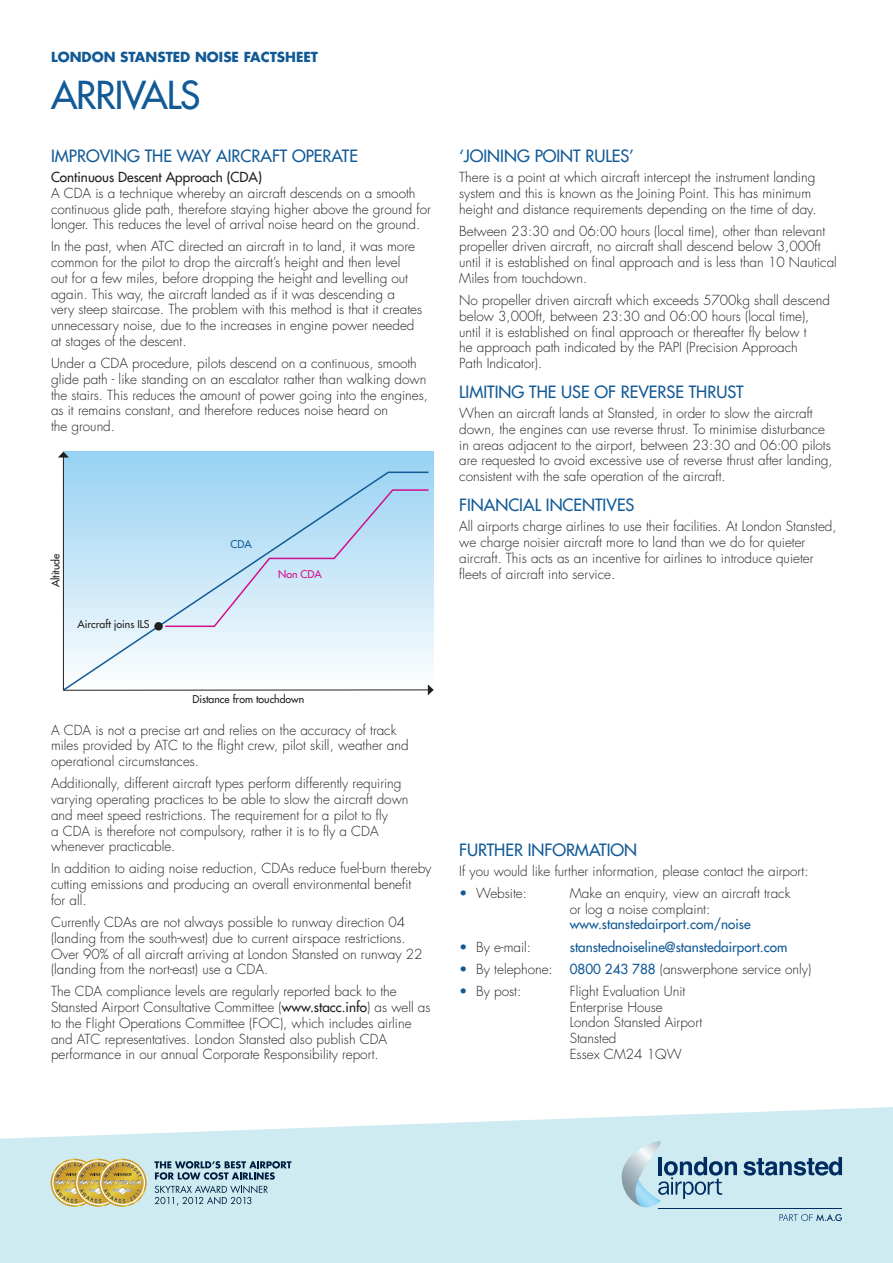
<style>
.page{position:relative;width:893px;height:1263px;background:#fff}
.page>*{position:absolute;margin:0;border:0;box-sizing:border-box;transform-origin:0 0}
.t1{font:37.5px "Futura LT";letter-spacing:-.03em;color:#125a96}
.t2{font:16.5px "Futura LT";color:#125a96}
.t3{font:300 13.5px/15.8px "Futura LT";color:#231f20}
.t4{font:13.5px "Futura LT";color:#125a96}
.t5{font:13.5px "Futura LT";color:#231f20}
.t6{font:700 13.5px "Futura LT";color:#125a96}
.t7{font:10.5px "Futura LT";color:#231f20}
.t8{font:10.5px "Futura LT";color:#d20e8c}
.t9{font:10.5px "Futura LT";color:#125a96}
.s1{font-weight:400}
.s2{color:#125a96}
.s3{font-weight:400;color:#125a96}
</style>
<div class="page">
<div style="left:63px;top:452px;width:371px;height:238px;background:linear-gradient(to bottom,#96d1f2,#fdfdfe)"></div>
<svg style="left:62px;top:471px;width:368px;height:221px"></svg>
<svg style="left:164px;top:489px;width:266px;height:139px;background:#c2e0f4"></svg>
<div style="left:154px;top:622px;width:9px;height:8px;background:#231f20;border-radius:50%"></div>
<hr style="left:63px;top:689px;width:366px;height:2px;background:#231f20">
<svg style="left:428px;top:684px;width:6px;height:11px"></svg>
<hr style="left:63px;top:457px;width:1px;height:233px;background:#231f20">
<svg style="left:58px;top:452px;width:11px;height:5px"></svg>
<svg style="left:0;top:1107px;width:893px;height:156px;background:#d2edf1"></svg>
<svg style="left:743px;top:1157px;width:99px;height:18px;background:#6c90ac"></svg>
<svg style="left:617px;top:1141px;width:120px;height:69px;background:#afceda"></svg>
<svg style="left:779px;top:1214px;width:63px;height:7px"></svg>
<hr style="left:658px;top:1208px;width:184px;height:1px;background:#002c62">
<svg style="left:154px;top:1161px;width:137px;height:44px;background:#9ebcc7"></svg>
<svg style="left:51px;top:1159px;width:96px;height:48px;background:#cab56b"></svg>
<p class="t6" style="left:51px;top:48px;width:269px">LONDON STANSTED NOISE FACTSHEET</p>
<h1 class="t1" style="left:51px;top:70px;width:148px">ARRIVALS</h1>
<p class="t2" style="left:51px;top:145px;width:308px">Improvi ng the way aircraft operate</p>
<p class="t5" style="left:51px;top:168px;width:190px">Continuous Descent Approach (CDA</p>
<p class="t5" style="left:258px;top:168px;width:5px">)</p>
<p class="t3" style="left:51px;top:185px;width:381px">A CDA is a technique whereby an aircraft descends on a smooth continuous glide path, therefore staying higher above the ground for longer. This reduces the level of arrival noise heard on the ground.</p>
<p class="t3" style="left:51px;top:239px;width:373px">In the past, when ATC directed an aircraft in to land, it was more common for the pilot to drop the aircraft’s height and then level<br>out for a few miles, before dropping the height and levelling out again. This way, the aircraft landed as if it was descending a<br>very steep staircase. The problem with this method is that it creates unnecessary noise, due to the increases in engine power needed at stages of the descent.</p>
<p class="t3" style="left:51px;top:356px;width:378px">Under a CDA procedure, pilots descend on a continuous, smooth glide path - like standing on an escalator rather than walking down the stairs. This reduces the amount of power going into the engines, as it remains constant, and therefore reduces noise heard on<br>the ground.</p>
<p class="t7" style="left:49px;top:587px;width:35px;rotate:-90deg">Altitude</p>
<p class="t7" style="left:78px;top:618px;width:73px">Aircraft joins ILS</p>
<p class="t9" style="left:231px;top:537px;width:9px">CDA</p>
<p class="t8" style="left:278px;top:567px;width:31px">Non CDA</p>
<p class="t7" style="left:192px;top:692px;width:113px">Distance from touchdown</p>
<p class="t3" style="left:51px;top:722px;width:359px">A CDA is not a precise art and relies on the accuracy of track miles provided by ATC to the flight crew, pilot skill, weather and operational circumstances.</p>
<p class="t3" style="left:51px;top:776px;width:359px">Additionally, different aircraft types perform differently requiring varying operating practices to be able to slow the aircraft down and meet speed restrictions. The requirement for a pilot to fly<br>a CDA is therefore not compulsory, rather it is to fly a CDA whenever practicable.</p>
<p class="t3" style="left:51px;top:861px;width:382px">In addition to aiding noise reduction, CDAs reduce fuel-burn thereby cutting emissions and producing an overall environmental benefit<br>for all.</p>
<p class="t3" style="left:51px;top:915px;width:373px">Currently CDAs are not always possible to runway direction 04 (landing from the south-west) due to current airspace restrictions.<br>Over 90% of all aircraft arriving at London Stansted on runway 22 (landing from the nort-east) use a CDA.</p>
<p class="t3" style="left:51px;top:984px;width:381px">The CDA compliance levels are regularly reported back to the Stansted Airport Consultative Committee (<span class="s1">www.stacc.info</span>) as well as to the Flight Operations Committee (FOC), which includes airline and ATC representatives. London Stansted also publish CDA performance in our annual Corporate Responsibility report.</p>
<p class="t2" style="left:459px;top:145px;width:176px">‘Joining Point Rules’</p>
<p class="t3" style="left:459px;top:170px;width:359px">There is a point at which aircraft intercept the instrument landing system and this is known as the Joining Point. This has minimum height and distance requirements depending on the time of day.</p>
<p class="t3" style="left:459px;top:223px;width:379px">Between 23:30 and 06:00 hours (local time), other than relevant propeller driven aircraft, no aircraft shall descend below 3,000ft until it is established on final approach and is less than 10 Nautical Miles from touchdown.</p>
<p class="t3" style="left:459px;top:293px;width:372px">No propeller driven aircraft which exceeds 5700kg shall descend below 3,000ft, between 23:30 and 06:00 hours (local time), until it is established on final approach or thereafter fly below t<br>he approach path indicated by the PAPI (Precision Approach<br>Path Indicator).</p>
<p class="t2" style="left:459px;top:381px;width:282px">Limiti ng the use of reverse thrust</p>
<p class="t3" style="left:459px;top:406px;width:375px">When an aircraft lands at Stansted, in order to slow the aircraft down, the engines can use reverse thrust. To minimise disturbance in areas adjacent to the airport, between 23:30 and 06:00 pilots are requested to avoid excessive use of reverse thrust after landing, consistent with the safe operation of the aircraft.</p>
<p class="t2" style="left:459px;top:494px;width:177px">Fi nancial Incentives</p>
<p class="t3" style="left:459px;top:519px;width:379px">All airports charge airlines to use their facilities. At London Stansted, we charge noisier aircraft more to land than we do for quieter aircraft. This acts as an incentive for airlines to introduce quieter fleets of aircraft into service.</p>
<p class="t2" style="left:459px;top:839px;width:179px">Further information</p>
<p class="t3" style="left:459px;top:863px;width:351px">If you would like further information, please contact the airport:</p>
<p class="t3" style="left:459px;top:885px;width:69px"><span class="s2">•</span> Website:</p>
<p class="t3" style="left:570px;top:885px;width:222px">Make an enquiry, view an aircraft track or log a noise complaint:</p>
<p class="t4" style="left:570px;top:915px;width:182px">www.stanstedairport.com/noise</p>
<p class="t3" style="left:459px;top:939px;width:73px"><span class="s2">•</span> By e-mail:</p>
<p class="t4" style="left:570px;top:938px;width:219px">stanstednoiseline@stanstedairport.com</p>
<p class="t3" style="left:459px;top:961px;width:95px"><span class="s2">•</span> By telephone:</p>
<p class="t3" style="left:570px;top:961px;width:243px"><span class="s3">0800 243 788</span> (answerphone service only)</p>
<p class="t3" style="left:459px;top:983px;width:64px"><span class="s2">•</span> By post:</p>
<p class="t3" style="left:570px;top:983px;width:134px">Flight Evaluation Unit<br>Enterprise House<br>London Stansted Airport<br>Stansted<br>Essex CM24 1QW</p>
</div>
